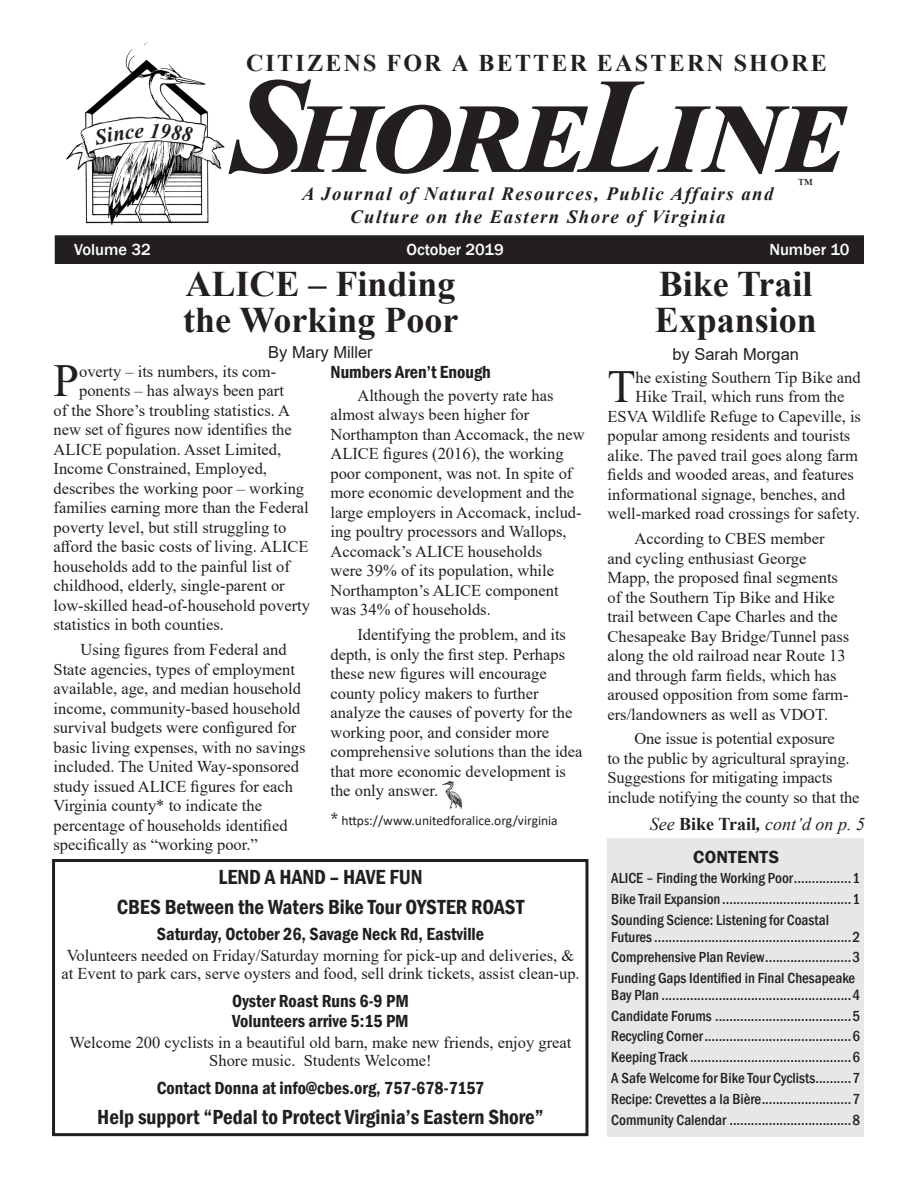
<style>
.page{position:relative;width:918px;height:1188px;background:#fff}
.page>*{position:absolute;margin:0;border:0;box-sizing:border-box;transform-origin:0 0}
.t1{font:italic 700 136.5px "Times New Roman";letter-spacing:.005em;color:#231f20}
.firstpara{font:45.9px "Times New Roman";color:#231f20}
.Headline{font:700 36px/36px "Times New Roman";color:#231f20}
.t2{font:700 24px "Times New Roman";letter-spacing:.095em;color:#231f20}
.subuni_1{font:600 condensed 21px "Franklin Gothic";color:#231f20}
.noind{font:italic 700 18.75px/22.5px "Times New Roman";letter-spacing:.08em;color:#231f20;text-align:center}
.Subuni_2{font:600 condensed 18px "Franklin Gothic";color:#231f20}
.t3{font:italic 18px "Times New Roman";color:#231f20}
.noind-2{font:600 18px "Franklin Gothic";letter-spacing:.01em;color:#231f20}
.Body{font:16.5px/19.5px "Times New Roman";color:#231f20}
.firstpara-2{font:16.5px "Times New Roman";color:#231f20}
.noind-3{font:16.5px/18px "Times New Roman";color:#231f20;text-align:center}
.t4{font:500 16.5px "Franklin Gothic";color:#fff}
.Headline-2{font:16.5px "Arial";color:#231f20}
.byline{font:16.5px "Arial";color:#231f20}
.noind-4{font:500 condensed 15px/16.5px "Franklin Gothic";color:#231f20}
.t5{font:15px "Times New Roman";color:#231f20}
.Footnote_text{font:13.5px "Calibri";color:#231f20}
.s1{font-family:"Bookman Old Style";font-size:18px}
.s2{font-weight:700;font-style:normal}
.s3{font-weight:700}
</style>
<div class="page">
<div style="left:608px;top:838px;width:256px;height:298px;background:#e6e7e9"></div>
<div style="left:56px;top:236px;width:807px;height:27px;background:#231f20"></div>
<div style="left:55px;top:235px;width:809px;height:29px;border:2px solid #231f20"></div>
<img style="left:66px;top:48px;width:159px;height:177px">
<img style="left:442px;top:781px;width:21px;height:28px">
<div style="left:52px;top:859px;width:536px;height:277px;border:3px solid #231f20"></div>
<svg style="left:93px;top:127px;width:51px;height:18px"></svg>
<svg style="left:150px;top:123px;width:43px;height:19px"></svg>
<p class="t2" style="left:246px;top:46px;width:582px">CITIZENS FOR A BETTER EASTERN SHORE</p>
<p class="t1" style="left:232px;top:31px;width:610px">ShoreLine</p>
<p class="t5" style="left:798px;top:173px;width:16px">™</p>
<p class="noind" style="left:302px;top:182px;width:473px">A Journal of Natural Resources, Public Affairs and<br>Culture on the Eastern Shore of Virginia</p>
<p class="t4" style="left:74px;top:239px;width:78px">Volume 32</p>
<p class="t4" style="left:406px;top:239px;width:99px">October 2019</p>
<p class="t4" style="left:769px;top:239px;width:82px">Number 10</p>
<p class="Headline" style="left:183px;top:265px;width:277px">ALICE – Finding the Working Poor</p>
<p class="byline" style="left:268px;top:340px;width:106px">By Mary Miller</p>
<p class="firstpara" style="left:54px;top:349px;width:27px">P</p>
<p class="firstpara-2" style="left:79px;top:360px;width:199px">overty – its numbers, its com-</p>
<p class="firstpara-2" style="left:79px;top:379px;width:206px">ponents – has always been part</p>
<p class="firstpara-2" style="left:54px;top:399px;width:238px">of the Shore’s troubling statistics. A</p>
<p class="firstpara-2" style="left:54px;top:418px;width:240px">new set of figures now identifies the</p>
<p class="firstpara-2" style="left:54px;top:438px;width:229px">ALICE population. Asset Limited,</p>
<p class="firstpara-2" style="left:54px;top:457px;width:215px">Income Constrained, Employed,</p>
<p class="firstpara-2" style="left:54px;top:477px;width:252px">describes the working poor – working</p>
<p class="firstpara-2" style="left:54px;top:496px;width:257px">families earning more than the Federal</p>
<p class="firstpara-2" style="left:54px;top:516px;width:234px">poverty level, but still struggling to</p>
<p class="firstpara-2" style="left:54px;top:535px;width:257px">afford the basic costs of living. ALICE</p>
<p class="firstpara-2" style="left:54px;top:555px;width:238px">households add to the painful list of</p>
<p class="firstpara-2" style="left:54px;top:574px;width:233px">childhood, elderly, single-parent or</p>
<p class="firstpara-2" style="left:54px;top:594px;width:258px">low-skilled head-of-household poverty</p>
<p class="firstpara-2" style="left:54px;top:613px;width:172px">statistics in both counties.</p>
<p class="Body" style="left:54px;top:640px;width:254px;text-indent:27px">Using figures from Federal and State agencies, types of employment available, age, and median household income, community-based household survival budgets were configured for basic living expenses, with no savings included. The United Way-sponsored study issued ALICE figures for each Virginia county* to indicate the percentage of households identified specifically as “working poor.”</p>
<p class="Subuni_2" style="left:330px;top:360px;width:162px">Numbers Aren’t Enough</p>
<p class="Body" style="left:330px;top:385px;width:256px;text-indent:27px">Although the poverty rate has almost always been higher for<br>Northampton than Accomack, the new<br>ALICE figures (2016), the working poor component, was not. In spite of more economic development and the large employers in Accomack, includ&shy;ing poultry processors and Wallops,<br>Accomack’s ALICE households<br>were 39% of its population, while<br>Northampton’s ALICE component was 34% of households.</p>
<p class="Body" style="left:330px;top:624px;width:254px;text-indent:27px">Identifying the problem, and its depth, is only the first step. Perhaps these new figures will encourage county policy makers to further analyze the causes of poverty for the working poor, and consider more comprehensive solutions than the idea that more economic development is the only answer.</p>
<p class="Footnote_text" style="left:330px;top:811px;width:229px"><span class="s1">*</span> https://www.unitedforalice.org/virginia</p>
<p class="subuni_1" style="left:218px;top:863px;width:206px">LEND A HAND – HAVE FUN</p>
<p class="subuni_1" style="left:117px;top:893px;width:409px">CBES Between the Waters Bike Tour OYSTER ROAST</p>
<p class="Subuni_2" style="left:157px;top:922px;width:329px">Saturday, October 26, Savage Neck Rd, Eastville</p>
<p class="noind-3" style="left:67px;top:946px;width:509px">Volunteers needed on Friday/Saturday morning for pick-up and deliveries, &amp;</p>
<p class="noind-3" style="left:61px;top:964px;width:520px">at Event to park cars, serve oysters and food, sell drink tickets, assist clean-up.</p>
<p class="Subuni_2" style="left:232px;top:989px;width:178px">Oyster Roast Runs 6-9 PM</p>
<p class="Subuni_2" style="left:232px;top:1009px;width:178px">Volunteers arrive 5:15 PM</p>
<p class="noind-3" style="left:70px;top:1033px;width:503px">Welcome 200 cyclists in a beautiful old barn, make new friends, enjoy great<br>Shore music. Students Welcome!</p>
<p class="Subuni_2" style="left:157px;top:1076px;width:329px">Contact Donna at info@cbes.org, 757-678-7157</p>
<p class="subuni_1" style="left:97px;top:1103px;width:448px">Help support “Pedal to Protect Virginia’s Eastern Shore”</p>
<p class="Headline" style="left:655px;top:265px;width:164px">Bike Trail<br>Expansion</p>
<p class="Headline-2" style="left:672px;top:343px;width:128px">by Sarah Morgan</p>
<p class="firstpara" style="left:608px;top:354px;width:30px">T</p>
<p class="firstpara-2" style="left:636px;top:365px;width:227px">he existing Southern Tip Bike and</p>
<p class="firstpara-2" style="left:636px;top:385px;width:210px">Hike Trail, which runs from the</p>
<p class="firstpara-2" style="left:608px;top:404px;width:255px">ESVA Wildlife Refuge to Capeville, is</p>
<p class="firstpara-2" style="left:608px;top:424px;width:244px">popular among residents and tourists</p>
<p class="firstpara-2" style="left:608px;top:443px;width:252px">alike. The paved trail goes along farm</p>
<p class="firstpara-2" style="left:608px;top:463px;width:248px">fields and wooded areas, and features</p>
<p class="firstpara-2" style="left:608px;top:482px;width:239px">informational signage, benches, and</p>
<p class="firstpara-2" style="left:608px;top:502px;width:254px">well-marked road crossings for safety.</p>
<p class="Body" style="left:608px;top:528px;width:243px;text-indent:27px">According to CBES member and cycling enthusiast George<br>Mapp, the proposed final segments of the Southern Tip Bike and Hike trail between Cape Charles and the<br>Chesapeake Bay Bridge/Tunnel pass along the old railroad near Route 13 and through farm fields, which has aroused opposition from some farm&shy;ers/landowners as well as VDOT.</p>
<p class="Body" style="left:608px;top:729px;width:254px;text-indent:27px">One issue is potential exposure<br>to the public by agricultural spraying.<br>Suggestions for mitigating impacts include notifying the county so that the</p>
<p class="t3" style="left:650px;top:811px;width:217px">See <span class="s2">Bike Trail</span><span class="s3">,</span> cont’d on p. 5</p>
<p class="noind-2" style="left:693px;top:846px;width:87px">CONTENTS</p>
<p class="noind-4" style="left:611px;top:870px;width:251px">ALICE – Finding the Working Poor................1</p>
<p class="noind-4" style="left:611px;top:891px;width:251px">Bike Trail Expansion ....................................1</p>
<p class="noind-4" style="left:611px;top:912px;width:251px">Sounding Science: Listening for Coastal<br>Futures.......................................................2</p>
<p class="noind-4" style="left:611px;top:949px;width:251px">Comprehensive Plan Review........................3</p>
<p class="noind-4" style="left:611px;top:970px;width:251px">Funding Gaps Identified in Final Chesapeake<br>Bay Plan .....................................................4</p>
<p class="noind-4" style="left:611px;top:1007px;width:251px">Candidate Forums ......................................5</p>
<p class="noind-4" style="left:611px;top:1028px;width:251px">Recycling Corner.........................................6</p>
<p class="noind-4" style="left:611px;top:1049px;width:251px">Keeping Track .............................................6</p>
<p class="noind-4" style="left:611px;top:1070px;width:251px">A Safe Welcome for Bike Tour Cyclists..........7</p>
<p class="noind-4" style="left:611px;top:1090px;width:251px">Recipe: Crevettes a la Bière.........................7</p>
<p class="noind-4" style="left:611px;top:1111px;width:251px">Community Calendar ..................................8</p>
</div>
